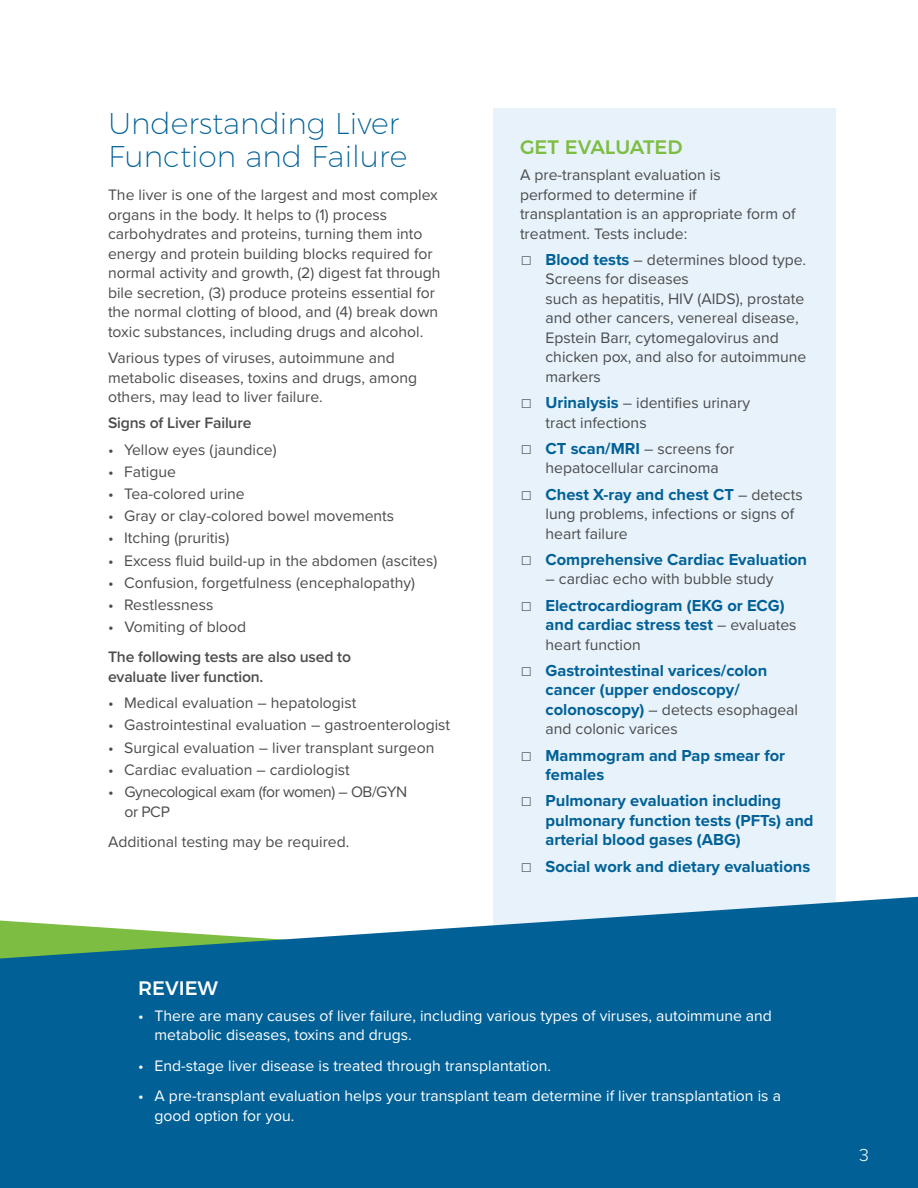
<style>
.page{position:relative;width:918px;height:1188px;background:#fff}
.page>*{position:absolute;margin:0;border:0;box-sizing:border-box;transform-origin:0 0}
.Page_Head{font:200 30px/33px "Montserrat";color:#016197}
.Section_Head{font:500 19.5px "Montserrat";color:#7dbd41}
.Section_Head-2{font:500 19.5px "Montserrat";color:#fff}
.t1{font:300 18px "Proxima Nova";color:#fff}
.t2{font:700 16.5px/19.5px "Proxima Nova";color:#016197}
.body{font:15.75px/19.5px "Proxima Nova";color:#4b4c4d}
.t3{font:15.75px/19.5px "Proxima Nova";color:#fff}
.Subsubhead{font:600 15.75px/19.5px "Proxima Nova";letter-spacing:-.01em;color:#4b4c4d}
.body-2{font:15.75px/19.5px "Proxima Nova";letter-spacing:-.03em;color:#4b4c4d}
.s1{font-weight:700;font-size:16.5px;color:#016197}
.s2{color:#4b4c4d}
.s3{font-weight:400;font-size:15.75px;color:#4b4c4d}
</style>
<div class="page">
<div style="left:493px;top:108px;width:343px;height:818px;background:#e7f2fa"></div>
<svg style="left:0;top:897px;width:918px;height:90px;fill:#016197"></svg>
<div style="left:0;top:987px;width:918px;height:201px;background:#016197"></div>
<p class="Page_Head" style="left:108px;top:104px;width:301px">Understanding Liver<br>Function and Failure</p>
<p class="body" style="left:108px;top:185px;width:334px">The liver is one of the largest and most complex organs in the body. It helps to (1) process carbohydrates and proteins, turning them into energy and protein building blocks required for normal activity and growth, (2) digest fat through bile secretion, (3) produce proteins essential for the normal clotting of blood, and (4) break down toxic substances, including drugs and alcohol.</p>
<p class="body" style="left:108px;top:347px;width:311px">Various types of viruses, autoimmune and metabolic diseases, toxins and drugs, among others, may lead to liver failure.</p>
<p class="Subsubhead" style="left:108px;top:413px;width:145px">Signs of Liver Failure</p>
<p class="body" style="left:108px;top:439px;width:170px">• Yellow eyes (jaundice)</p>
<p class="body" style="left:108px;top:461px;width:69px">• Fatigue</p>
<p class="body" style="left:108px;top:483px;width:138px">• Tea-colored urine</p>
<p class="body" style="left:108px;top:506px;width:288px">• Gray or clay-colored bowel movements</p>
<p class="body" style="left:108px;top:528px;width:123px">• Itching (pruritis)</p>
<p class="body" style="left:108px;top:550px;width:331px">• Excess fluid build-up in the abdomen (ascites)</p>
<p class="body" style="left:108px;top:572px;width:309px">• Confusion, forgetfulness (encephalopathy)</p>
<p class="body" style="left:108px;top:594px;width:107px">• Restlessness</p>
<p class="body" style="left:108px;top:617px;width:140px">• Vomiting of blood</p>
<p class="Subsubhead" style="left:108px;top:647px;width:245px">The following tests are also used to evaluate liver function.</p>
<p class="body" style="left:108px;top:693px;width:250px">• Medical evaluation – hepatologist</p>
<p class="body" style="left:108px;top:715px;width:344px">• Gastrointestinal evaluation – gastroenterologist</p>
<p class="body" style="left:108px;top:737px;width:328px">• Surgical evaluation – liver transplant surgeon</p>
<p class="body" style="left:108px;top:759px;width:243px">• Cardiac evaluation – cardiologist</p>
<p class="body-2" style="left:124px;top:781px;width:284px;text-indent:-16px">• Gynecological exam (for women) – OB/GYN or PCP</p>
<p class="body" style="left:108px;top:831px;width:243px">Additional testing may be required.</p>
<p class="Section_Head" style="left:520px;top:131px;width:164px">GET EVALUATED</p>
<p class="body" style="left:520px;top:165px;width:277px">A pre-transplant evaluation is performed to determine if transplantation is an appropriate form of treatment. Tests include:</p>
<p class="body" style="left:546px;top:249px;width:262px;text-indent:-26px">☐ <span class="s1">Blood tests</span> – determines blood type.<br>Screens for diseases<br>such as hepatitis, HIV (AIDS), prostate and other cancers, venereal disease,<br>Epstein Barr, cytomegalovirus and chicken pox, and also for autoimmune markers</p>
<p class="body" style="left:546px;top:393px;width:206px;text-indent:-26px">☐ <span class="s1">Urinalysis</span> – identifies urinary tract infections</p>
<p class="body" style="left:546px;top:438px;width:190px;text-indent:-26px">☐ <span class="s1">CT scan/MRI</span> – screens for hepatocellular carcinoma</p>
<p class="t2" style="left:520px;top:484px;width:284px"><span class="s2">☐</span> Chest X-ray and chest CT <span class="s3">– detects</span></p>
<p class="body" style="left:546px;top:504px;width:250px">lung problems, infections or signs of heart failure</p>
<p class="t2" style="left:520px;top:549px;width:289px"><span class="s2">☐</span> Comprehensive Cardiac Evaluation</p>
<p class="body" style="left:546px;top:569px;width:230px">– cardiac echo with bubble study</p>
<p class="t2" style="left:546px;top:595px;width:253px;text-indent:-26px"><span class="s2">☐</span> Electrocardiogram (EKG or ECG) and cardiac stress test <span class="s3">– evaluates</span></p>
<p class="body" style="left:546px;top:634px;width:97px">heart function</p>
<p class="t2" style="left:520px;top:660px;width:249px;text-align:center"><span class="s2">☐</span> Gastrointestinal varices/colon cancer (upper endoscopy/</p>
<p class="body" style="left:546px;top:699px;width:254px"><span class="s1">colonoscopy)</span> – detects esophageal and colonic varices</p>
<p class="t2" style="left:546px;top:745px;width:241px;text-indent:-26px"><span class="s2">☐</span> Mammogram and Pap smear for females</p>
<p class="t2" style="left:546px;top:791px;width:270px;text-indent:-26px"><span class="s2">☐</span> Pulmonary evaluation including pulmonary function tests (PFTs) and arterial blood gases (ABG)</p>
<p class="t2" style="left:520px;top:856px;width:292px"><span class="s2">☐</span> Social work and dietary evaluations</p>
<p class="Section_Head-2" style="left:138px;top:972px;width:81px">REVIEW</p>
<p class="t3" style="left:155px;top:1005px;width:619px;text-indent:-16px">• There are many causes of liver failure, including various types of viruses, autoimmune and metabolic diseases, toxins and drugs.</p>
<p class="t3" style="left:138px;top:1055px;width:415px">• End-stage liver disease is treated through transplantation.</p>
<p class="t3" style="left:155px;top:1085px;width:628px;text-indent:-16px">• A pre-transplant evaluation helps your transplant team determine if liver transplantation is a good option for you.</p>
<p class="t1" style="left:859px;top:1142px;width:11px">3</p>
</div>
